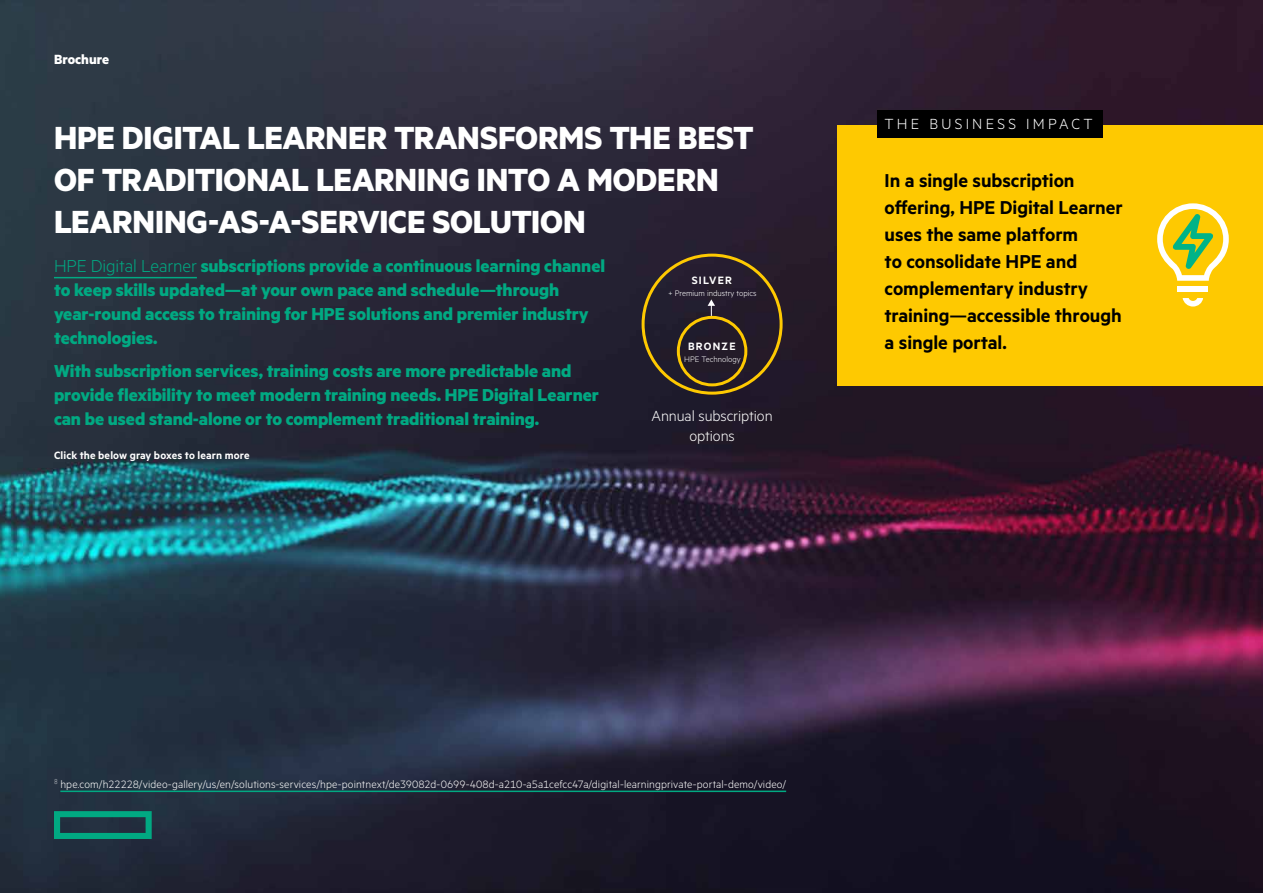
<style>
.page{position:relative;width:1263px;height:893px;background:#fff}
.page>*{position:absolute;margin:0;border:0;box-sizing:border-box;transform-origin:0 0}
.Body_subheadline_Met{font:700 36px/42px "Metric HPE";letter-spacing:-.005em;color:#fff}
.Body_text_MetricHPE{font:600 21px/27px "Metric HPE";letter-spacing:-.005em;color:#000}
.Intro_text_MetricHPE{font:700 19.5px/24px "Metric HPE";letter-spacing:-.005em;color:#01a982}
.Body_text_MetricHPE-2{font:300 16.5px/19.5px "Metric HPE";letter-spacing:-.005em;color:#fff;text-align:center}
.Body_text_MetricHPE-3{font:300 16.5px "Metric HPE";letter-spacing:.195em;color:#fff}
.t1{font:700 15px "Metric HPE";color:#fff}
.Footnote_MetricHPE_R{font:300 12px "Metric HPE";letter-spacing:.01em;color:#fff}
.Body_text_MetricHPE-4{font:600 12px "Metric HPE";letter-spacing:.01em;color:#fff}
.t2{font:300 9px "Metric HPE";color:#fff}
.s1{font-weight:300}
</style>
<div class="page">
<img style="left:0;top:0;width:1263px;height:892px">
<svg style="left:54px;top:811px;width:98px;height:28px;background:#126b60"></svg>
<hr style="left:54px;top:277px;width:143px;height:1px;background:#01a982">
<div style="left:837px;top:125px;width:426px;height:260px;background:#fec901"></div>
<div style="left:877px;top:110px;width:226px;height:28px;background:#000"></div>
<svg style="left:1182px;top:298px;width:21px;height:9px"></svg>
<div style="left:1178px;top:287px;width:30px;height:5px;background:#fff"></div>
<svg style="left:1157px;top:203px;width:72px;height:78px"></svg>
<div style="left:642px;top:254px;width:141px;height:141px;border:3px solid #fec901;border-radius:50%"></div>
<div style="left:677px;top:316px;width:70px;height:70px;border:3px solid #fec901;border-radius:50%"></div>
<svg style="left:708px;top:299px;width:7px;height:17px"></svg>
<hr style="left:60px;top:791px;width:726px;height:1px;background:#01a982">
<p class="t1" style="left:54px;top:50px;width:57px">Brochure</p>
<p class="Body_subheadline_Met" style="left:54px;top:115px;width:701px">HPE DIGITAL LEARNER TRANSFORMS THE BEST<br>OF TRADITIONAL LEARNING INTO A MODERN<br>LEARNING-AS-A-SERVICE SOLUTION</p>
<p class="Intro_text_MetricHPE" style="left:54px;top:253px;width:553px"><span class="s1">HPE Digital Learner</span> subscriptions provide a continuous learning channel to keep skills updated—at your own pace and schedule—through year-round access to training for HPE solutions and premier industry technologies.</p>
<p class="Intro_text_MetricHPE" style="left:54px;top:358px;width:546px">With subscription services, training costs are more predictable and provide flexibility to meet modern training needs. HPE Digital Learner can be used stand-alone or to complement traditional training.</p>
<p class="Body_text_MetricHPE-4" style="left:692px;top:273px;width:42px">SILVER</p>
<p class="t2" style="left:668px;top:288px;width:90px">+ Premium industry topics</p>
<p class="Body_text_MetricHPE-4" style="left:688px;top:339px;width:49px">BRONZE</p>
<p class="t2" style="left:684px;top:354px;width:58px">HPE Technology</p>
<p class="Body_text_MetricHPE-2" style="left:651px;top:406px;width:123px">Annual subscription options</p>
<p class="Body_text_MetricHPE-4" style="left:54px;top:448px;width:197px">Click the below gray boxes to learn more</p>
<p class="Body_text_MetricHPE-3" style="left:885px;top:114px;width:210px">THE BUSINESS IMPACT</p>
<p class="Body_text_MetricHPE" style="left:885px;top:167px;width:240px">In a single subscription offering, HPE Digital Learner uses the same platform<br>to consolidate HPE and complementary industry training—accessible through a single portal.</p>
<p class="Footnote_MetricHPE_R" style="left:54px;top:778px;width:734px"><sup>8</sup> hpe.com/h22228/video-gallery/us/en/solutions-services/hpe-pointnext/de39082d-0699-408d-a210-a5a1cefcc47a/digital-learningprivate-portal-demo/video/</p>
</div>
